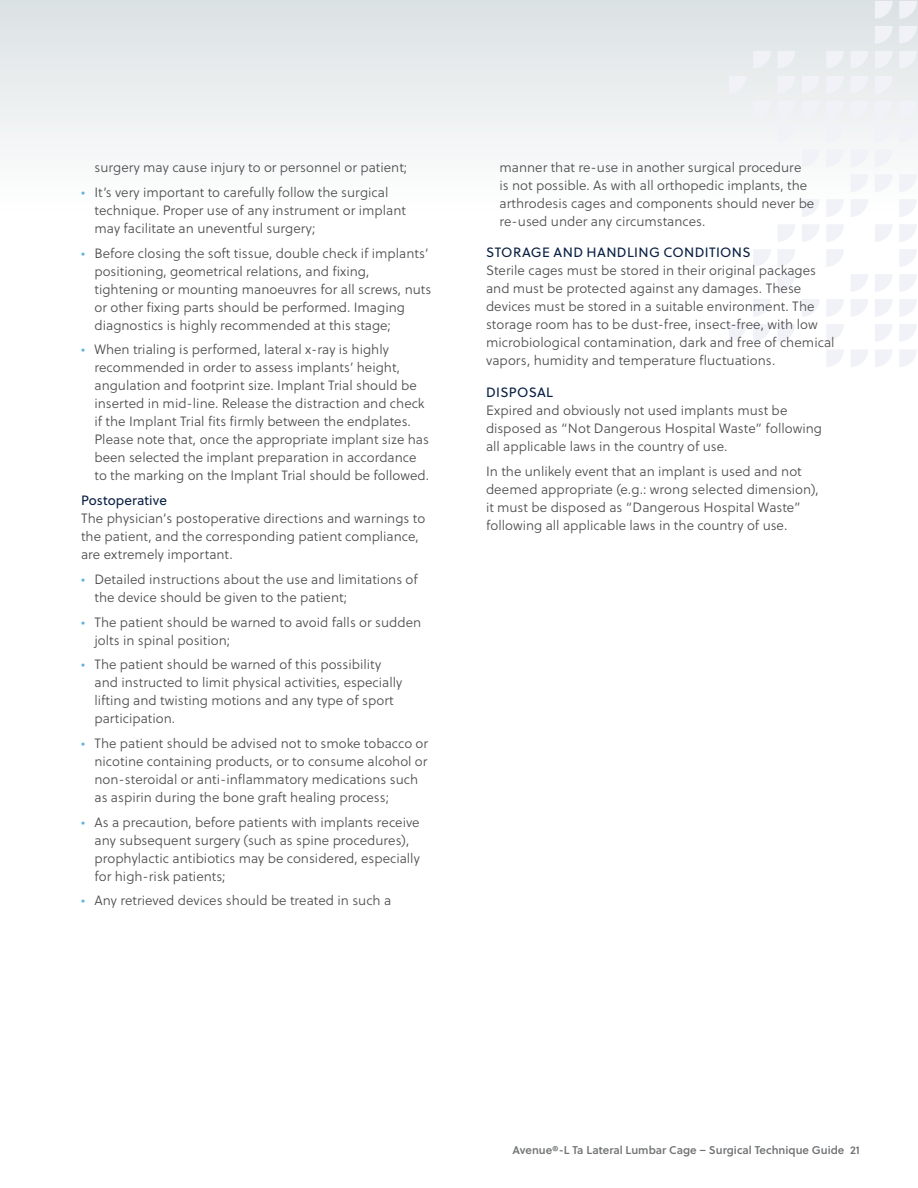
<style>
.page{position:relative;width:918px;height:1188px;background:#fff}
.page>*{position:absolute;margin:0;border:0;box-sizing:border-box;transform-origin:0 0}
.t1{font:13.5px/18px "Soleil Lt";color:#4d4d4f}
.t2{font:13.5px "Soleil";letter-spacing:.025em;color:#092043}
.t3{font:13.5px "Soleil";letter-spacing:.005em;color:#092043}
.t4{font:11.25px "Soleil Sb";color:#717375}
.s1{color:#60b4df}
</style>
<div class="page">
<div style="left:0;top:0;width:918px;height:454px;background:linear-gradient(to bottom,#e5eaeb,#fff)"></div>
<svg style="left:753px;top:324px;width:18px;height:18px"></svg>
<svg style="left:778px;top:324px;width:17px;height:18px"></svg>
<svg style="left:753px;top:299px;width:18px;height:18px"></svg>
<svg style="left:778px;top:274px;width:17px;height:18px"></svg>
<svg style="left:753px;top:249px;width:18px;height:18px"></svg>
<svg style="left:778px;top:249px;width:17px;height:18px"></svg>
<svg style="left:778px;top:224px;width:17px;height:18px"></svg>
<svg style="left:729px;top:324px;width:18px;height:18px"></svg>
<svg style="left:899px;top:101px;width:18px;height:17px"></svg>
<svg style="left:851px;top:101px;width:17px;height:17px"></svg>
<svg style="left:875px;top:101px;width:18px;height:17px"></svg>
<svg style="left:802px;top:101px;width:18px;height:17px"></svg>
<svg style="left:826px;top:101px;width:18px;height:17px"></svg>
<svg style="left:753px;top:101px;width:18px;height:17px"></svg>
<svg style="left:778px;top:101px;width:17px;height:17px"></svg>
<svg style="left:851px;top:76px;width:17px;height:18px"></svg>
<svg style="left:875px;top:76px;width:18px;height:18px"></svg>
<svg style="left:802px;top:76px;width:18px;height:18px"></svg>
<svg style="left:826px;top:76px;width:18px;height:18px"></svg>
<svg style="left:778px;top:76px;width:17px;height:18px"></svg>
<svg style="left:899px;top:51px;width:18px;height:18px"></svg>
<svg style="left:851px;top:51px;width:17px;height:18px"></svg>
<svg style="left:875px;top:51px;width:18px;height:18px"></svg>
<svg style="left:826px;top:51px;width:18px;height:18px"></svg>
<svg style="left:753px;top:51px;width:18px;height:18px"></svg>
<svg style="left:778px;top:51px;width:17px;height:18px"></svg>
<svg style="left:899px;top:26px;width:18px;height:18px"></svg>
<svg style="left:875px;top:26px;width:18px;height:18px"></svg>
<svg style="left:899px;top:1px;width:18px;height:18px"></svg>
<svg style="left:875px;top:1px;width:18px;height:18px"></svg>
<svg style="left:729px;top:76px;width:18px;height:18px"></svg>
<svg style="left:899px;top:324px;width:18px;height:18px"></svg>
<svg style="left:875px;top:324px;width:18px;height:18px"></svg>
<svg style="left:826px;top:324px;width:18px;height:18px"></svg>
<svg style="left:899px;top:299px;width:18px;height:18px"></svg>
<svg style="left:851px;top:299px;width:17px;height:18px"></svg>
<svg style="left:875px;top:299px;width:18px;height:18px"></svg>
<svg style="left:802px;top:299px;width:18px;height:18px"></svg>
<svg style="left:826px;top:299px;width:18px;height:18px"></svg>
<svg style="left:899px;top:274px;width:18px;height:18px"></svg>
<svg style="left:851px;top:274px;width:17px;height:18px"></svg>
<svg style="left:875px;top:274px;width:18px;height:18px"></svg>
<svg style="left:899px;top:249px;width:18px;height:18px"></svg>
<svg style="left:826px;top:249px;width:18px;height:18px"></svg>
<svg style="left:899px;top:224px;width:18px;height:18px"></svg>
<svg style="left:875px;top:224px;width:18px;height:18px"></svg>
<svg style="left:802px;top:224px;width:18px;height:18px"></svg>
<svg style="left:826px;top:224px;width:18px;height:18px"></svg>
<svg style="left:899px;top:199px;width:18px;height:18px"></svg>
<svg style="left:851px;top:199px;width:17px;height:18px"></svg>
<svg style="left:802px;top:199px;width:18px;height:18px"></svg>
<svg style="left:826px;top:199px;width:18px;height:18px"></svg>
<svg style="left:899px;top:174px;width:18px;height:18px"></svg>
<svg style="left:851px;top:174px;width:17px;height:18px"></svg>
<svg style="left:875px;top:174px;width:18px;height:18px"></svg>
<svg style="left:851px;top:149px;width:17px;height:18px"></svg>
<svg style="left:875px;top:149px;width:18px;height:18px"></svg>
<svg style="left:802px;top:149px;width:18px;height:18px"></svg>
<svg style="left:826px;top:149px;width:18px;height:18px"></svg>
<svg style="left:899px;top:124px;width:18px;height:18px"></svg>
<svg style="left:875px;top:124px;width:18px;height:18px"></svg>
<svg style="left:826px;top:124px;width:18px;height:18px"></svg>
<svg style="left:778px;top:124px;width:17px;height:18px"></svg>
<svg style="left:899px;top:350px;width:18px;height:17px"></svg>
<svg style="left:851px;top:350px;width:17px;height:17px"></svg>
<svg style="left:875px;top:350px;width:18px;height:17px"></svg>
<svg style="left:826px;top:350px;width:18px;height:17px"></svg>
<p class="t1" style="left:94px;top:159px;width:314px">surgery may cause injury to or personnel or patient;</p>
<p class="t1" style="left:94px;top:184px;width:313px;text-indent:-14px"><span class="s1">•</span> It’s very important to carefully follow the surgical technique. Proper use of any instrument or implant may facilitate an uneventful surgery;</p>
<p class="t1" style="left:94px;top:244px;width:338px;text-indent:-14px"><span class="s1">•</span> Before closing the soft tissue, double check if implants’ positioning, geometrical relations, and fixing, tightening or mounting manoeuvres for all screws, nuts or other fixing parts should be performed. Imaging diagnostics is highly recommended at this stage;</p>
<p class="t1" style="left:94px;top:341px;width:336px;text-indent:-14px"><span class="s1">•</span> When trialing is performed, lateral x-ray is highly recommended in order to assess implants’ height, angulation and footprint size. Implant Trial should be inserted in mid-line. Release the distraction and check if the Implant Trial fits firmly between the endplates.<br>Please note that, once the appropriate implant size has been selected the implant preparation in accordance to the marking on the Implant Trial should be followed.</p>
<p class="t3" style="left:81px;top:492px;width:87px">Postoperative</p>
<p class="t1" style="left:81px;top:510px;width:346px">The physician’s postoperative directions and warnings to the patient, and the corresponding patient compliance, are extremely important.</p>
<p class="t1" style="left:94px;top:571px;width:325px;text-indent:-14px"><span class="s1">•</span> Detailed instructions about the use and limitations of the device should be given to the patient;</p>
<p class="t1" style="left:94px;top:613px;width:328px;text-indent:-14px"><span class="s1">•</span> The patient should be warned to avoid falls or sudden jolts in spinal position;</p>
<p class="t1" style="left:94px;top:656px;width:309px;text-indent:-14px"><span class="s1">•</span> The patient should be warned of this possibility and instructed to limit physical activities, especially lifting and twisting motions and any type of sport participation.</p>
<p class="t1" style="left:94px;top:735px;width:335px;text-indent:-14px"><span class="s1">•</span> The patient should be advised not to smoke tobacco or nicotine containing products, or to consume alcohol or non-steroidal or anti-inflammatory medications such as aspirin during the bone graft healing process;</p>
<p class="t1" style="left:94px;top:814px;width:327px;text-indent:-14px"><span class="s1">•</span> As a precaution, before patients with implants receive any subsequent surgery (such as spine procedures), prophylactic antibiotics may be considered, especially for high-risk patients;</p>
<p class="t1" style="left:81px;top:892px;width:312px"><span class="s1">•</span> Any retrieved devices should be treated in such a</p>
<p class="t1" style="left:500px;top:159px;width:316px">manner that re-use in another surgical procedure<br>is not possible. As with all orthopedic implants, the arthrodesis cages and components should never be re-used under any circumstances.</p>
<p class="t2" style="left:486px;top:244px;width:266px">STORAGE AND HANDLING CONDITIONS</p>
<p class="t1" style="left:486px;top:262px;width:350px">Sterile cages must be stored in their original packages and must be protected against any damages. These devices must be stored in a suitable environment. The storage room has to be dust-free, insect-free, with low microbiological contamination, dark and free of chemical vapors, humidity and temperature fluctuations.</p>
<p class="t2" style="left:486px;top:384px;width:68px">DISPOSAL</p>
<p class="t1" style="left:486px;top:402px;width:338px">Expired and obviously not used implants must be disposed as “Not Dangerous Hospital Waste” following all applicable laws in the country of use.</p>
<p class="t1" style="left:486px;top:462px;width:334px">In the unlikely event that an implant is used and not deemed appropriate (e.g.: wrong selected dimension), it must be disposed as “Dangerous Hospital Waste” following all applicable laws in the country of use.</p>
<p class="t4" style="left:512px;top:1143px;width:349px">Avenue®-L Ta Lateral Lumbar Cage – Surgical Technique Guide 21</p>
</div>
